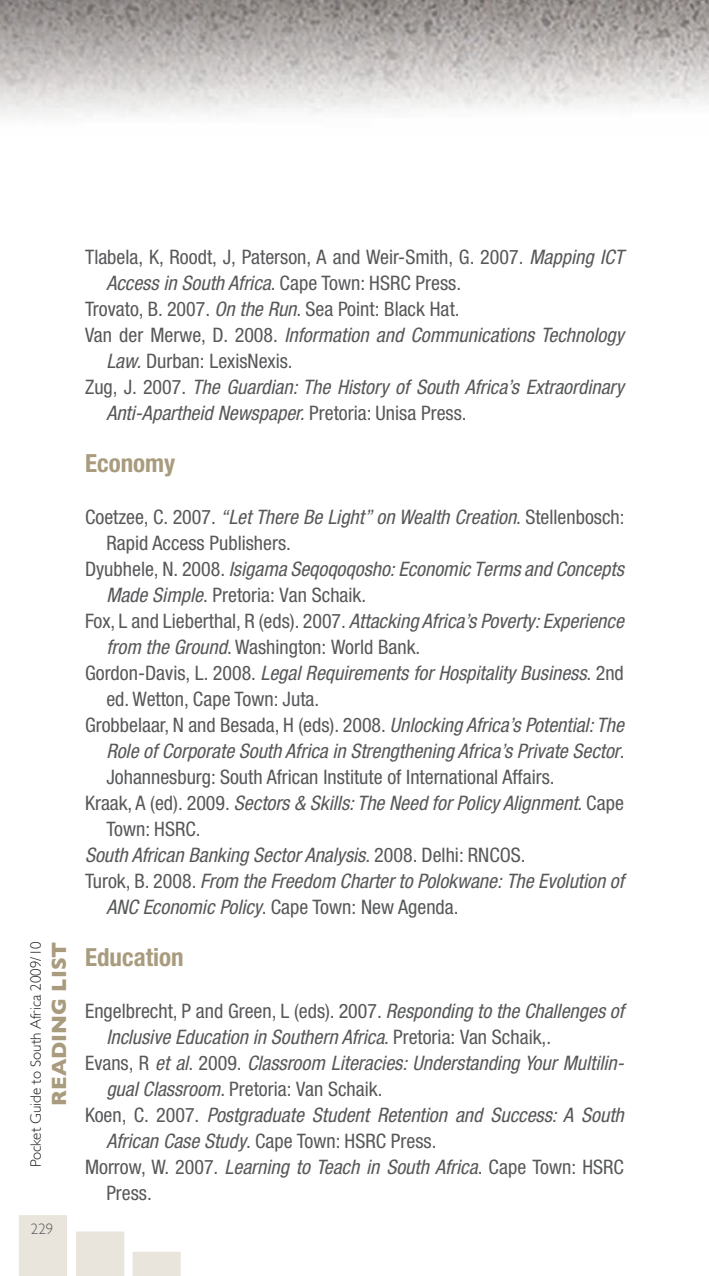
<style>
.page{position:relative;width:709px;height:1276px;background:#fff}
.page>*{position:absolute;margin:0;border:0;box-sizing:border-box;transform-origin:0 0}
.BODYTEXT{font:700 condensed 25px "Helvetica Neue";color:#a99b7d}
.t1{font:700 21px "Gill Sans";color:#a99b7d}
.BODYTEXT-2{font:italic condensed 20px/26px "Helvetica Neue";color:#57585a}
.BODYTEXT-3{font:condensed 20px/26px "Helvetica Neue";color:#57585a}
.t2{font:300 15px "Gill Sans";color:#231f20}
.t3{font:300 15px "Gill Sans";color:#57585a}
.s1{font-style:italic}
.s2{font-style:normal}
</style>
<div class="page">
<svg style="left:19px;top:1215px;width:162px;height:61px"></svg>
<img style="left:0;top:0;width:709px;height:117px">
<p class="t2" style="left:27px;top:1167px;width:227px;rotate:-90deg">Pocket Guide to South Africa 2009/10</p>
<p class="t1" style="left:47px;top:1105px;width:166px;rotate:-90deg">READING LIST</p>
<p class="t3" style="left:31px;top:1220px;width:24px">229</p>
<p class="BODYTEXT-3" style="left:106px;top:244px;width:519px;text-indent:-21px">Tlabela, K, Roodt, J, Paterson, A and Weir-Smith, G. 2007. <span class="s1">Mapping ICT<br>Access in South Africa</span>. Cape Town: HSRC Press.</p>
<p class="BODYTEXT-3" style="left:85px;top:296px;width:376px">Trovato, B. 2007. <span class="s1">On the Run</span>. Sea Point: Black Hat.</p>
<p class="BODYTEXT-2" style="left:106px;top:322px;width:519px;text-indent:-21px"><span class="s2">Van der Merwe, D. 2008.</span> Information and Communications Technology<br>Law. <span class="s2">Durban: LexisNexis.</span></p>
<p class="BODYTEXT-2" style="left:106px;top:374px;width:519px;text-indent:-21px"><span class="s2">Zug, J. 2007.</span> The Guardian: The History of South Africa’s Extraordinary<br>Anti-Apartheid Newspaper. <span class="s2">Pretoria: Unisa Press.</span></p>
<p class="BODYTEXT" style="left:85px;top:448px;width:92px">Economy</p>
<p class="BODYTEXT-3" style="left:106px;top:504px;width:520px;text-indent:-21px">Coetzee, C. 2007. <span class="s1">“Let There Be Light” on Wealth Creation</span>. Stellenbosch:<br>Rapid Access Publishers.</p>
<p class="BODYTEXT-2" style="left:106px;top:556px;width:519px;text-indent:-21px"><span class="s2">Dyubhele, N. 2008.</span> Isigama Seqoqoqosho: Economic Terms and Concepts<br>Made Simple<span class="s2">. Pretoria: Van Schaik.</span></p>
<p class="BODYTEXT-3" style="left:106px;top:608px;width:519px;text-indent:-21px">Fox, L and Lieberthal, R (eds). 2007. <span class="s1">Attacking Africa’s Poverty: Experience from the Ground</span>. Washington: World Bank.</p>
<p class="BODYTEXT-3" style="left:106px;top:660px;width:519px;text-indent:-21px">Gordon-Davis, L. 2008. <span class="s1">Legal Requirements for Hospitality Business</span>. 2nd ed. Wetton, Cape Town: Juta.</p>
<p class="BODYTEXT-3" style="left:106px;top:712px;width:520px;text-align:justify;text-indent:-21px">Grobbelaar, N and Besada, H (eds). 2008. <span class="s1">Unlocking Africa’s Potential: The Role of Corporate South Africa in Strengthening Africa’s Private Sector</span>.<br>Johannesburg: South African Institute of International Affairs.</p>
<p class="BODYTEXT-2" style="left:106px;top:790px;width:519px;text-indent:-21px"><span class="s2">Kraak, A (ed). 2009.</span> Sectors &amp; Skills: The Need for Policy Alignment<span class="s2">. Cape<br>Town: HSRC.</span></p>
<p class="BODYTEXT-2" style="left:85px;top:842px;width:442px">South African Banking Sector Analysis<span class="s2">. 2008. Delhi: RNCOS.</span></p>
<p class="BODYTEXT-2" style="left:106px;top:868px;width:519px;text-indent:-21px"><span class="s2">Turok, B. 2008.</span> From the Freedom Charter to Polokwane: The Evolution of<br>ANC Economic Policy<span class="s2">. Cape Town: New Agenda.</span></p>
<p class="BODYTEXT" style="left:85px;top:942px;width:100px">Education</p>
<p class="BODYTEXT-2" style="left:106px;top:998px;width:519px;text-indent:-21px"><span class="s2">Engelbrecht, P and Green, L (eds). 2007.</span> Responding to the Challenges of<br>Inclusive Education in Southern Africa<span class="s2">. Pretoria: Van Schaik,.</span></p>
<p class="BODYTEXT-2" style="left:106px;top:1050px;width:519px;text-indent:-21px"><span class="s2">Evans, R</span> et al<span class="s2">. 2009.</span> Classroom Literacies: Understanding Your Multilin&shy;gual Classroom<span class="s2">. Pretoria: Van Schaik.</span></p>
<p class="BODYTEXT-2" style="left:106px;top:1102px;width:519px;text-indent:-21px"><span class="s2">Koen, C. 2007.</span> Postgraduate Student Retention and Success: A South<br>African Case Study<span class="s2">. Cape Town: HSRC Press.</span></p>
<p class="BODYTEXT-3" style="left:106px;top:1154px;width:519px;text-indent:-21px">Morrow, W. 2007. <span class="s1">Learning to Teach in South Africa</span>. Cape Town: HSRC<br>Press.</p>
</div>
